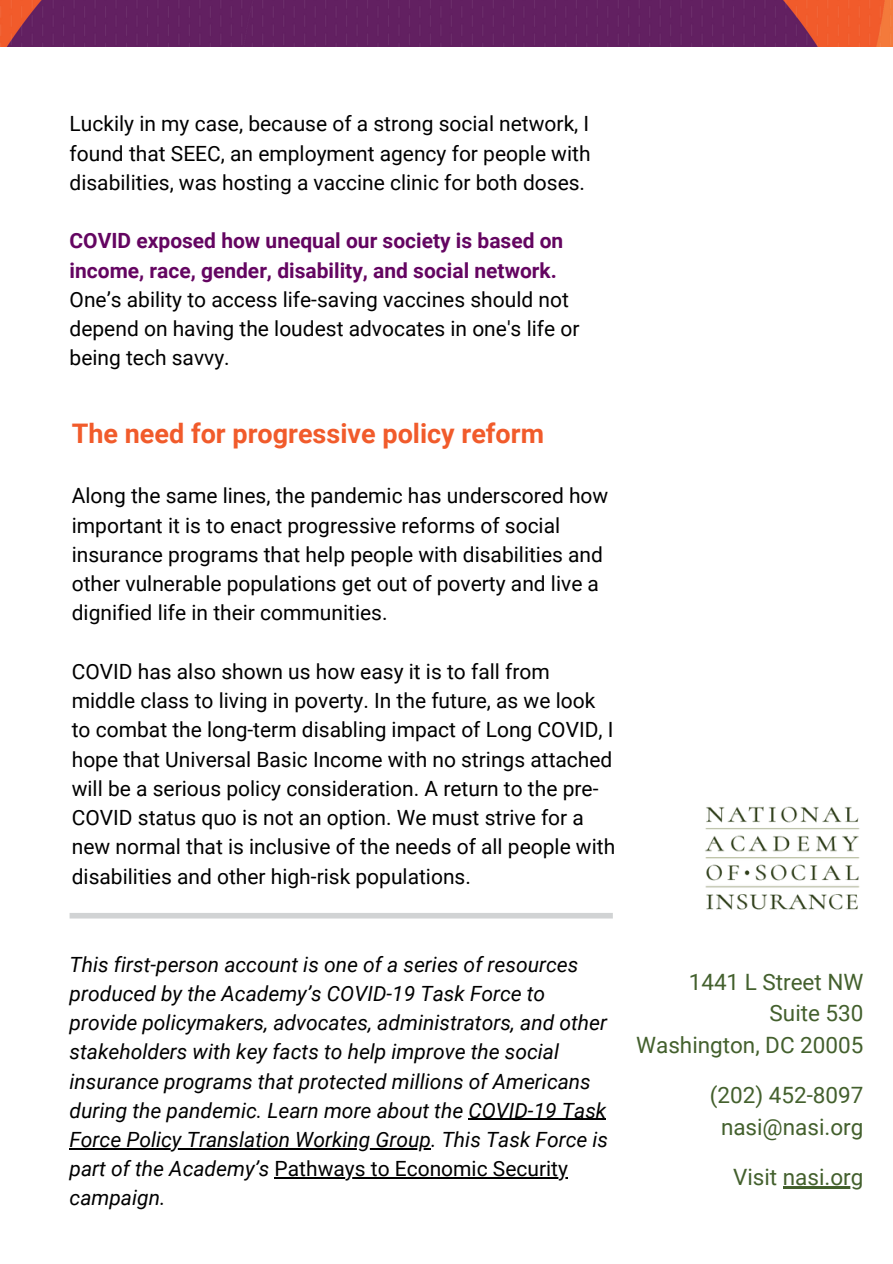
<style>
.page{position:relative;width:893px;height:1264px;background:#fff}
.page>*{position:absolute;margin:0;border:0;box-sizing:border-box;transform-origin:0 0}
.t1{font:700 27px "Roboto";color:#f15b2b}
.t2{font:22.5px/31.5px "Roboto";color:#43602d;text-align:right}
.t3{font:21px/29.2px "Roboto";color:#000}
.t4{font:italic 21px/29.2px "Roboto";color:#000}
.t5{font:700 21px/29.2px "Roboto";color:#640561}
.s1{font-style:normal}
</style>
<div class="page">
<div style="left:70px;top:912px;width:542px;height:6px;background:#d1d3d4"></div>
<img style="left:705px;top:806px;width:155px;height:104px">
<hr style="left:468px;top:1118px;width:138px;height:1px;background:#000">
<hr style="left:70px;top:1148px;width:361px;height:1px;background:#000">
<hr style="left:274px;top:1177px;width:294px;height:1px;background:#000">
<hr style="left:782px;top:1186px;width:81px;height:2px;background:#43602d">
<img style="left:0;top:0;width:892px;height:46px">
<p class="t3" style="left:70px;top:110px;width:522px;text-align:justify">Luckily in my case, because of a strong social network, I found that SEEC, an employment agency for people with disabilities, was hosting a vaccine clinic for both doses.</p>
<p class="t5" style="left:70px;top:226px;width:495px">COVID exposed how unequal our society is based on income, race, gender, disability, and social network.</p>
<p class="t3" style="left:70px;top:285px;width:511px">One’s ability to access life-saving vaccines should not depend on having the loudest advocates in one's life or being tech savvy.</p>
<p class="t1" style="left:72px;top:417px;width:473px">The need for progressive policy reform</p>
<p class="t3" style="left:72px;top:481px;width:538px">Along the same lines, the pandemic has underscored how important it is to enact progressive reforms of social insurance programs that help people with disabilities and other vulnerable populations get out of poverty and live a dignified life in their communities.</p>
<p class="t3" style="left:72px;top:657px;width:545px">COVID has also shown us how easy it is to fall from middle class to living in poverty. In the future, as we look to combat the long-term disabling impact of Long COVID, I hope that Universal Basic Income with no strings attached will be a serious policy consideration. A return to the pre-COVID status quo is not an option. We must strive for a new normal that is inclusive of the needs of all people with disabilities and other high-risk populations.</p>
<p class="t4" style="left:70px;top:949px;width:540px">This first-person account is one of a series of resources produced by the Academy’s COVID-19 Task Force to provide policymakers, advocates, administrators, and other stakeholders with key facts to help improve the social insurance programs that protected millions of Americans during the pandemic. Learn more about the COVID-19 Task Force Policy Translation Working Group. This Task Force is part of the Academy’s <span class="s1">Pathways to Economic Security </span>campaign.</p>
<p class="t2" style="left:636px;top:966px;width:229px">1441 L Street NW<br>Suite 530<br>Washington, DC 20005</p>
<p class="t2" style="left:710px;top:1079px;width:155px;text-align:center">(202) 452-8097 nasi@nasi.org</p>
<p class="t2" style="left:733px;top:1161px;width:132px">Visit nasi.org</p>
</div>
